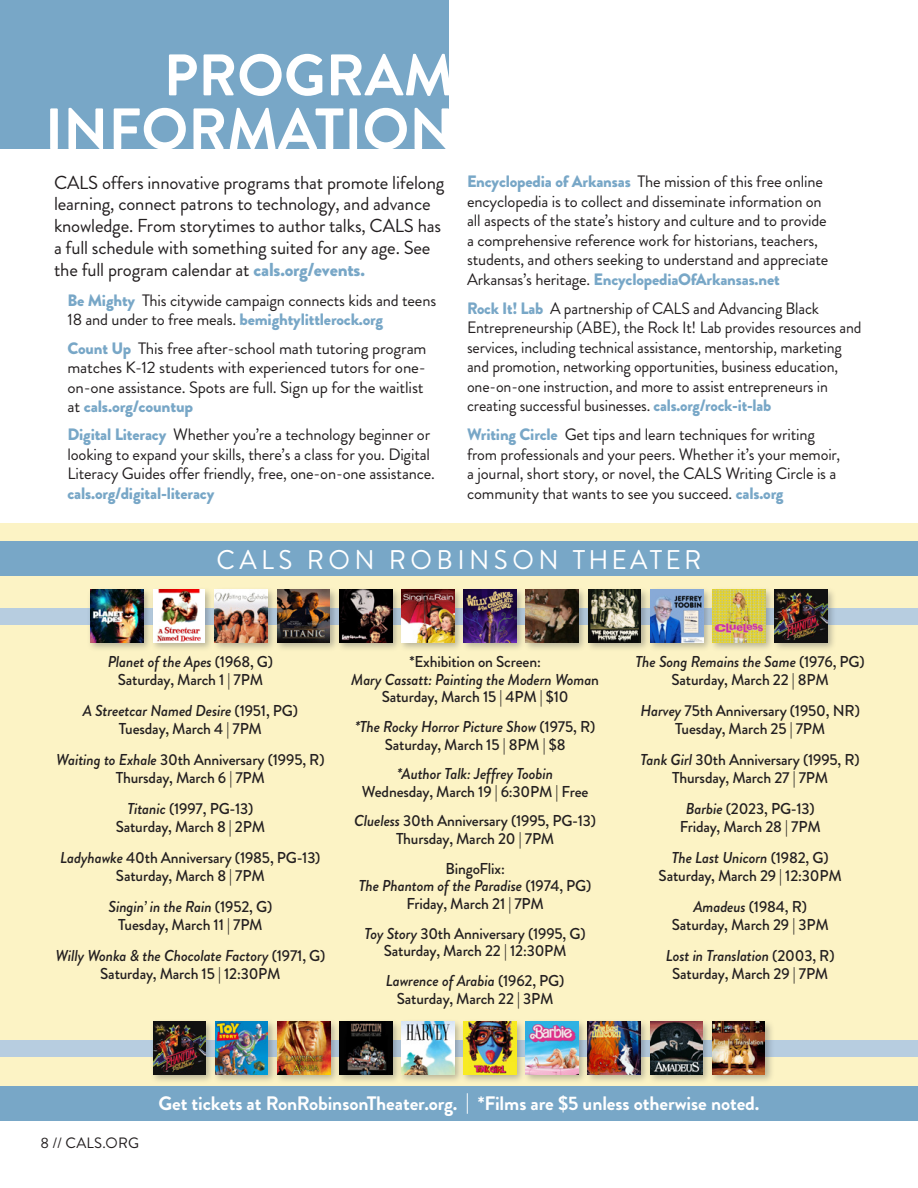
<style>
.page{position:relative;width:918px;height:1188px;background:#fff}
.page>*{position:absolute;margin:0;border:0;box-sizing:border-box;transform-origin:0 0}
.t1{font:700 58.5px/54px "Brandon Grotesque";color:#fff;text-align:right}
.t2{font:27px "Brandon Grotesque";letter-spacing:.17em;color:#fff}
.t3{font:700 19.5px "Brandon Grotesque";letter-spacing:-.005em;color:#fff}
.t4{font:18.75px/21.8px "Brandon Grotesque";letter-spacing:-.01em;color:#231f20}
.t5{font:16.5px/19.5px "Brandon Grotesque";letter-spacing:-.01em;color:#231f20}
.t6{font:900 16.5px "Brandon Grotesque";letter-spacing:-.01em;color:#78a7c7}
.t7{font:500 15.75px/18px "Brandon Grotesque";letter-spacing:-.01em;color:#231f20;text-align:center}
.t8{font:italic 500 15.75px "Brandon Grotesque";letter-spacing:-.01em;color:#231f20}
.t9{font:15px "Brandon Grotesque";letter-spacing:.02em;color:#231f20}
.s1{font-weight:900;color:#78a7c7}
.s2{font-style:italic}
</style>
<div class="page">
<div style="left:0;top:523px;width:918px;height:597px;background:#fcf3c5"></div>
<div style="left:0;top:0;width:448px;height:148px;background:#78a7c7"></div>
<div style="left:0;top:1086px;width:918px;height:34px;background:#78a7c7"></div>
<div style="left:0;top:541px;width:918px;height:35px;background:#78a7c7"></div>
<div style="left:0;top:608px;width:918px;height:16px;background:#b7cde0"></div>
<div style="left:398px;top:586px;width:66px;height:66px;background:#373c44;opacity:.35"></div>
<img style="left:402px;top:590px;width:52px;height:53px">
<div style="left:274px;top:586px;width:65px;height:66px;background:#373c44;opacity:.35"></div>
<img style="left:277px;top:590px;width:53px;height:53px">
<div style="left:150px;top:586px;width:64px;height:66px;background:#373c44;opacity:.35"></div>
<img style="left:153px;top:590px;width:52px;height:52px">
<div style="left:336px;top:586px;width:65px;height:66px;background:#373c44;opacity:.35"></div>
<img style="left:339px;top:590px;width:53px;height:53px">
<div style="left:211px;top:586px;width:66px;height:66px;background:#373c44;opacity:.35"></div>
<img style="left:215px;top:590px;width:53px;height:53px">
<div style="left:460px;top:586px;width:66px;height:66px;background:#373c44;opacity:.35"></div>
<img style="left:464px;top:590px;width:52px;height:53px">
<div style="left:522px;top:586px;width:66px;height:66px;background:#373c44;opacity:.35"></div>
<img style="left:526px;top:590px;width:53px;height:53px">
<div style="left:585px;top:586px;width:65px;height:66px;background:#373c44;opacity:.35"></div>
<img style="left:588px;top:590px;width:53px;height:53px">
<div style="left:647px;top:586px;width:65px;height:66px;background:#373c44;opacity:.35"></div>
<img style="left:650px;top:590px;width:53px;height:53px">
<div style="left:87px;top:586px;width:65px;height:66px;background:#373c44;opacity:.35"></div>
<img style="left:90px;top:590px;width:53px;height:53px">
<div style="left:709px;top:586px;width:66px;height:66px;background:#373c44;opacity:.35"></div>
<img style="left:713px;top:590px;width:52px;height:53px">
<div style="left:771px;top:586px;width:66px;height:66px;background:#373c44;opacity:.35"></div>
<img style="left:775px;top:590px;width:53px;height:53px">
<div style="left:0;top:1040px;width:918px;height:16px;background:#b7cde0"></div>
<div style="left:150px;top:1018px;width:65px;height:66px;background:#373c44;opacity:.35"></div>
<img style="left:153px;top:1022px;width:53px;height:53px">
<div style="left:212px;top:1018px;width:65px;height:66px;background:#373c44;opacity:.35"></div>
<img style="left:215px;top:1022px;width:53px;height:53px">
<div style="left:336px;top:1018px;width:66px;height:66px;background:#373c44;opacity:.35"></div>
<img style="left:340px;top:1022px;width:52px;height:53px">
<div style="left:398px;top:1018px;width:66px;height:66px;background:#373c44;opacity:.35"></div>
<img style="left:402px;top:1022px;width:52px;height:53px">
<div style="left:460px;top:1018px;width:66px;height:66px;background:#373c44;opacity:.35"></div>
<img style="left:464px;top:1022px;width:52px;height:53px">
<div style="left:522px;top:1018px;width:66px;height:66px;background:#373c44;opacity:.35"></div>
<img style="left:526px;top:1022px;width:53px;height:53px">
<div style="left:274px;top:1018px;width:66px;height:66px;background:#373c44;opacity:.35"></div>
<img style="left:277px;top:1022px;width:53px;height:53px">
<div style="left:584px;top:1018px;width:66px;height:66px;background:#373c44;opacity:.35"></div>
<img style="left:588px;top:1022px;width:53px;height:53px">
<div style="left:647px;top:1018px;width:65px;height:66px;background:#373c44;opacity:.35"></div>
<img style="left:650px;top:1022px;width:53px;height:53px">
<div style="left:709px;top:1018px;width:66px;height:66px;background:#373c44;opacity:.35"></div>
<img style="left:712px;top:1022px;width:53px;height:53px">
<h1 class="t1" style="left:45px;top:49px;width:411px">PROGRAM<br>INFORMATION</h1>
<p class="t4" style="left:54px;top:172px;width:392px">CALS offers innovative programs that promote lifelong learning, connect patrons to technology, and advance knowledge. From storytimes to author talks, CALS has a full schedule with something suited for any age. See the full program calendar at <span class="s1">cals.org/events.</span></p>
<p class="t5" style="left:68px;top:291px;width:370px"><span class="s1">Be Mighty</span> This citywide campaign connects kids and teens<br>18 and under to free meals. <span class="s1">bemightylittlerock.org</span></p>
<p class="t5" style="left:68px;top:338px;width:361px"><span class="s1">Count Up</span> This free after-school math tutoring program matches K-12 students with experienced tutors for one&shy;on-one assistance. Spots are full. Sign up for the waitlist at <span class="s1">cals.org/countup</span></p>
<p class="t5" style="left:68px;top:425px;width:369px"><span class="s1">Digital Literacy</span> Whether you’re a technology beginner or looking to expand your skills, there’s a class for you. Digital<br>Literacy Guides offer friendly, free, one-on-one assistance.</p>
<p class="t6" style="left:68px;top:481px;width:148px">cals.org/digital-literacy</p>
<p class="t5" style="left:467px;top:172px;width:363px"><span class="s1">Encyclopedia of Arkansas</span> The mission of this free online encyclopedia is to collect and disseminate information on all aspects of the state’s history and culture and to provide a comprehensive reference work for historians, teachers, students, and others seeking to understand and appreciate Arkansas’s heritage. <span class="s1">EncyclopediaOfArkansas.net</span></p>
<p class="t5" style="left:467px;top:299px;width:396px"><span class="s1">Rock It! Lab</span> A partnership of CALS and Advancing Black Entrepreneurship (ABE), the Rock It! Lab provides resources and services, including technical assistance, mentorship, marketing and promotion, networking opportunities, business education, one-on-one instruction, and more to assist entrepreneurs in creating successful businesses. <span class="s1">cals.org/rock-it-lab</span></p>
<p class="t5" style="left:467px;top:425px;width:375px"><span class="s1">Writing Circle</span> Get tips and learn techniques for writing from professionals and your peers. Whether it’s your memoir, a journal, short story, or novel, the CALS Writing Circle is a community that wants to see you succeed. <span class="s1">cals.org</span></p>
<h2 class="t2" style="left:216px;top:541px;width:486px">CALS RON ROBINSON THEATER</h2>
<p class="t7" style="left:108px;top:653px;width:167px"><span class="s2">Planet of the Apes</span> (1968, G)<br>Saturday, March 1 | 7PM</p>
<p class="t7" style="left:83px;top:702px;width:217px"><span class="s2">A Streetcar Named Desire</span> (1951, PG)<br>Tuesday, March 4 | 7PM</p>
<p class="t7" style="left:56px;top:751px;width:270px"><span class="s2">Waiting to Exhale</span> 30th Anniversary (1995, R)<br>Thursday, March 6 | 7PM</p>
<p class="t7" style="left:116px;top:800px;width:151px"><span class="s2">Titanic</span> (1997, PG-13)<br>Saturday, March 8 | 2PM</p>
<p class="t7" style="left:60px;top:849px;width:262px"><span class="s2">Ladyhawke</span> 40th Anniversary (1985, PG-13)<br>Saturday, March 8 | 7PM</p>
<p class="t7" style="left:109px;top:897px;width:165px"><span class="s2">Singin’ in the Rain</span> (1952, G)<br>Tuesday, March 11 | 7PM</p>
<p class="t7" style="left:55px;top:946px;width:272px"><span class="s2">Willy Wonka &amp; the Chocolate Factory</span> (1971, G)<br>Saturday, March 15 | 12:30PM</p>
<p class="t7" style="left:351px;top:653px;width:249px">*Exhibition on Screen:<br><span class="s2">Mary Cassatt: Painting the Modern Woma</span>n<br>Saturday, March 15 | 4PM | $10</p>
<p class="t7" style="left:355px;top:718px;width:242px"><span class="s2">*The Rocky Horror Picture Show</span> (1975, R)<br>Saturday, March 15 | 8PM | $8</p>
<p class="t8" style="left:397px;top:763px;width:158px">*Author Talk: Jeffrey Toobin</p>
<p class="t7" style="left:354px;top:777px;width:243px;line-height:29.5px">Wednesday, March 19 | 6:30PM | Free<br><span class="s2">Clueless</span> 30th Anniversary (1995, PG-13)</p>
<p class="t7" style="left:396px;top:824px;width:160px;line-height:29.5px">Thursday, March 20 | 7PM<br>BingoFlix:</p>
<p class="t7" style="left:359px;top:877px;width:234px"><span class="s2">The Phantom of the Paradise</span> (1974, PG)<br>Friday, March 21 | 7PM</p>
<p class="t7" style="left:365px;top:925px;width:223px"><span class="s2">Toy Story</span> 30th Anniversary (1995, G)<br>Saturday, March 22 | 12:30PM</p>
<p class="t7" style="left:386px;top:972px;width:180px"><span class="s2">Lawrence of Arabia</span> (1962, PG)<br>Saturday, March 22 | 3PM</p>
<p class="t7" style="left:636px;top:653px;width:231px"><span class="s2">The Song Remains the Same</span> (1976, PG)<br>Saturday, March 22 | 8PM</p>
<p class="t7" style="left:641px;top:702px;width:221px"><span class="s2">Harvey</span> 75th Anniversary (1950, NR)<br>Tuesday, March 25 | 7PM</p>
<p class="t7" style="left:641px;top:751px;width:221px"><span class="s2">Tank Girl</span> 30th Anniversary (1995, R)<br>Thursday, March 27 | 7PM</p>
<p class="t7" style="left:680px;top:800px;width:143px"><span class="s2">Barbie</span> (2023, PG-13)<br>Friday, March 28 | 7PM</p>
<p class="t7" style="left:659px;top:849px;width:185px"><span class="s2">The Last Unicorn</span> (1982, G)<br>Saturday, March 29 | 12:30PM</p>
<p class="t7" style="left:672px;top:897px;width:159px"><span class="s2">Amadeus</span> (1984, R)<br>Saturday, March 29 | 3PM</p>
<p class="t7" style="left:666px;top:946px;width:170px"><span class="s2">Lost in Translation</span> (2003, R)<br>Saturday, March 29 | 7PM</p>
<p class="t9" style="left:40px;top:1132px;width:100px">8 // CALS.ORG</p>
<p class="t3" style="left:158px;top:1090px;width:603px">Get tickets at RonRobinsonTheater.org. | *Films are $5 unless otherwise noted.</p>
</div>
